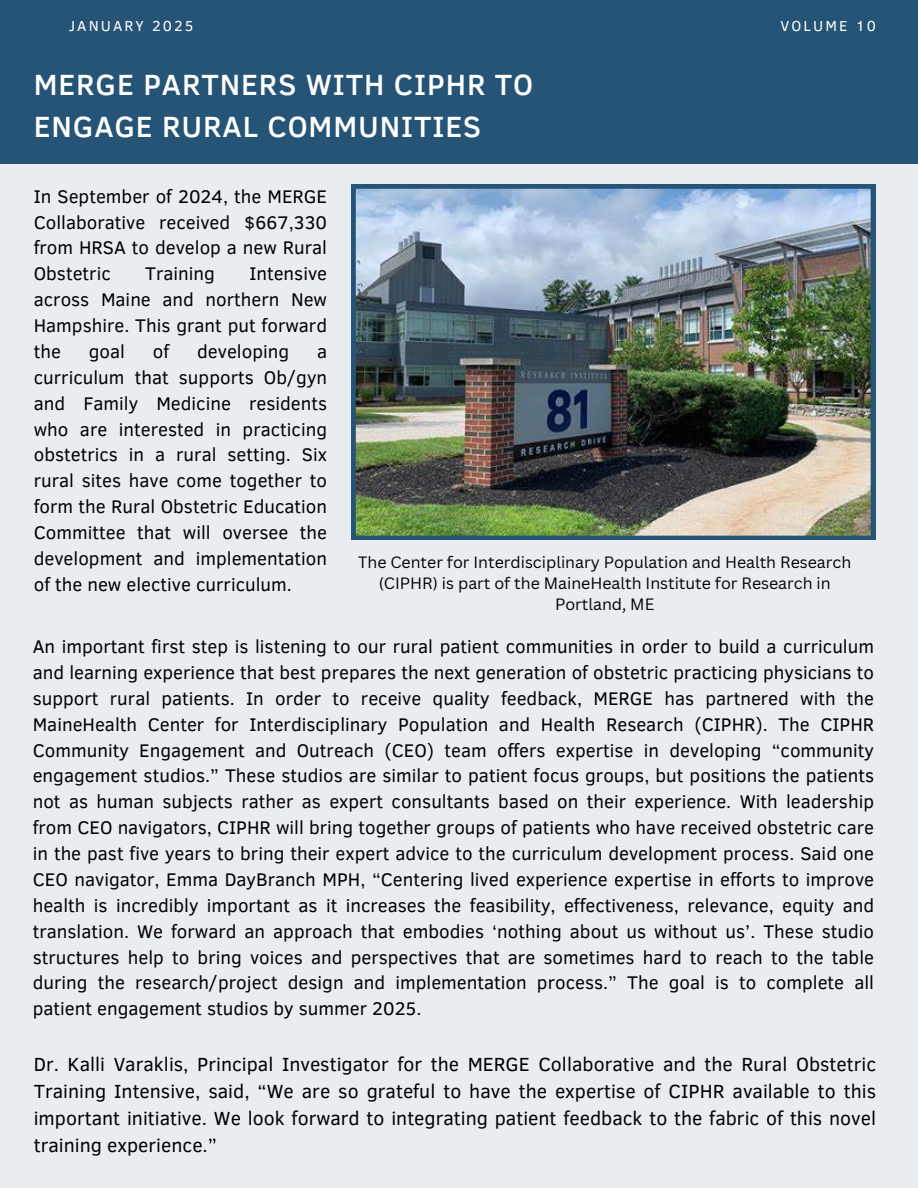
<style>
.page{position:relative;width:918px;height:1188px;background:#e9ecf0}
.page>*{position:absolute;margin:0;border:0;box-sizing:border-box;transform-origin:0 0}
.t1{font:500 30px/41.7px "Clear Sans";letter-spacing:.03em;color:#fff}
.t2{font:19.5px/27px "Clear Sans";color:#000;text-align:justify}
.t3{font:18.75px/25.8px "Clear Sans";color:#000;text-align:justify}
.t4{font:15.9px/21.3px "Canva Sans";color:#000;text-align:center}
.t5{font:14.85px "Clear Sans";letter-spacing:.14em;color:#fff}
</style>
<div class="page">
<img style="left:351px;top:184px;width:524px;height:356px">
<div style="left:0;top:0;width:918px;height:164px;background:#255476"></div>
<h3 class="t5" style="left:69px;top:15px;width:126px">JANUARY 2025</h3>
<h1 class="t5" style="left:781px;top:15px;width:97px">VOLUME 10</h1>
<h3 class="t1" style="left:34px;top:62px;width:501px">MERGE PARTNERS WITH CIPHR TO<br>ENGAGE RURAL COMMUNITIES</h3>
<h2 class="t3" style="left:34px;top:182px;width:295px">In September of 2024, the MERGE Collaborative received $667,330 from HRSA to develop a new Rural Obstetric</h2>
<h2 class="t3" style="left:34px;top:260px;width:295px;text-indent:216px">Intensive across Maine and northern New Hampshire. This grant put forward the</h2>
<h2 class="t3" style="left:145px;top:260px;width:71px">Training</h2>
<h2 class="t3" style="left:89px;top:337px;width:38px">goal</h2>
<h2 class="t3" style="left:153px;top:337px;width:18px">of</h2>
<h2 class="t3" style="left:197px;top:337px;width:93px">developing</h2>
<h2 class="t3" style="left:34px;top:337px;width:295px;text-indent:283px">a curriculum that supports Ob/gyn and Family Medicine residents who are interested in practicing obstetrics in a rural setting. Six rural sites have come together to form the Rural Obstetric Education Committee that will oversee the development and implementation of the new elective curriculum.</h2>
<p class="t4" style="left:358px;top:551px;width:495px">The Center for Interdisciplinary Population and Health Research (CIPHR) is part of the MaineHealth Institute for Research in<br>Portland, ME</p>
<p class="t3" style="left:33px;top:633px;width:843px">An important first step is listening to our rural patient communities in order to build a curriculum and learning experience that best prepares the next generation of obstetric practicing physicians to support rural patients. In order to receive quality feedback, MERGE has partnered with the MaineHealth Center for Interdisciplinary Population and Health Research (CIPHR). The CIPHR Community Engagement and Outreach (CEO) team offers expertise in developing “community engagement studios.” These studios are similar to patient focus groups, but positions the patients not as human subjects rather as expert consultants based on their experience. With leadership from CEO navigators, CIPHR will bring together groups of patients who have received obstetric care in the past five years to bring their expert advice to the curriculum development process. Said one CEO navigator, Emma DayBranch MPH, “Centering lived experience expertise in efforts to improve health is incredibly important as it increases the feasibility, effectiveness, relevance, equity and translation. We forward an approach that embodies ‘nothing about us without us’. These studio structures help to bring voices and perspectives that are sometimes hard to reach to the table during the research/project design and implementation process.” The goal is to complete all patient engagement studios by summer 2025.</p>
<p class="t2" style="left:34px;top:1050px;width:844px">Dr. Kalli Varaklis, Principal Investigator for the MERGE Collaborative and the Rural Obstetric Training Intensive, said, “We are so grateful to have the expertise of CIPHR available to this important initiative. We look forward to integrating patient feedback to the fabric of this novel training experience.”</p>
</div>
